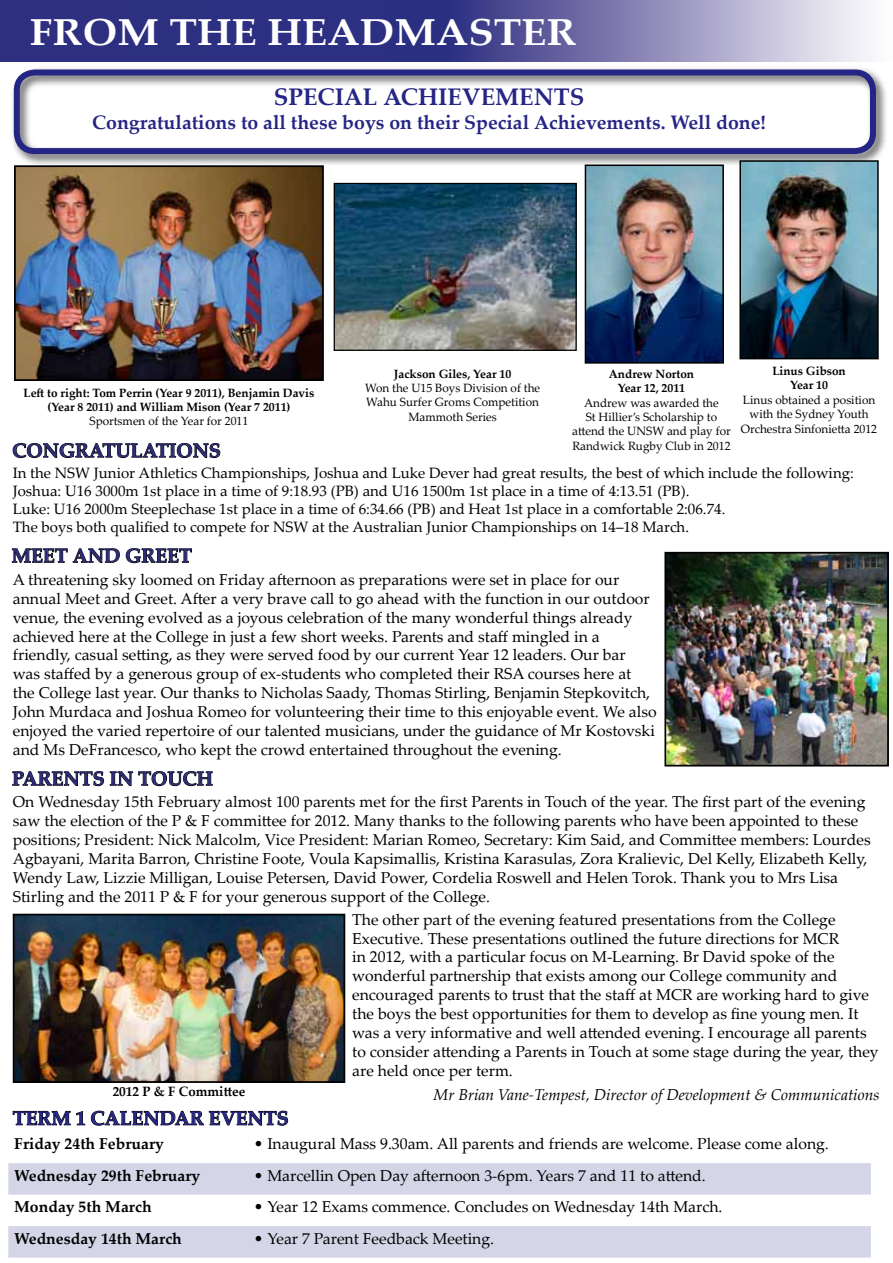
<style>
.page{position:relative;width:893px;height:1263px;background:#fff}
.page>*{position:absolute;margin:0;border:0;box-sizing:border-box;transform-origin:0 0}
.t1{font:700 37.5px "Palatino Linotype";color:#fff;scale:1.11 1}
.t2{font:700 24px "Palatino Linotype";color:#252585}
.t3{font:700 19.5px "Palatino Linotype";color:#252585}
.t4{font:700 19.5px "Palatino Linotype";color:#2a2a76}
.t5{font:15.75px/18.9px "Palatino Linotype";color:#000}
.t6{font:700 15.75px "Palatino Linotype";color:#000}
.t7{font:italic 15.75px "Palatino Linotype";color:#000}
.t8{font:15px/18px "Palatino Linotype";color:#000}
.t9{font:700 13.5px "Palatino Linotype";color:#000}
.t10{font:12px/14.4px "Palatino Linotype";color:#000;text-align:center}
.t11{font:700 12px/14.4px "Palatino Linotype";color:#000;text-align:center}
</style>
<div class="page">
<svg style="left:0;top:0;width:872px;height:61px"></svg>
<div style="left:10px;top:65px;width:878px;height:101px;background:#000;opacity:.75"></div>
<div style="left:14px;top:69px;width:862px;height:85px;border:6px solid #252585;border-radius:18px"></div>
<svg style="left:8px;top:1163px;width:863px;height:94px;fill:#d5d5e8"></svg>
<svg style="left:12px;top:1110px;width:276px;height:16px"></svg>
<img style="left:588px;top:168px;width:133px;height:193px">
<div style="left:585px;top:165px;width:139px;height:199px;border:2px solid #000"></div>
<img style="left:336px;top:185px;width:239px;height:164px">
<div style="left:334px;top:183px;width:243px;height:168px;border:1px solid #000"></div>
<img style="left:17px;top:168px;width:304px;height:210px">
<div style="left:14px;top:165px;width:310px;height:216px;border:2px solid #000"></div>
<svg style="left:12px;top:548px;width:108px;height:16px"></svg>
<svg style="left:126px;top:548px;width:66px;height:16px"></svg>
<img style="left:742px;top:163px;width:134px;height:193px">
<div style="left:739px;top:160px;width:140px;height:199px;border:2px solid #000"></div>
<svg style="left:12px;top:443px;width:209px;height:16px"></svg>
<svg style="left:12px;top:771px;width:201px;height:16px"></svg>
<img style="left:667px;top:555px;width:219px;height:208px">
<div style="left:664px;top:552px;width:225px;height:214px;border:2px solid #000"></div>
<img style="left:16px;top:917px;width:326px;height:163px">
<div style="left:13px;top:914px;width:332px;height:169px;border:2px solid #000"></div>
<h1 class="t1" style="left:30px;top:5px;width:494px">FROM THE HEADMASTER</h1>
<h2 class="t2" style="left:274px;top:80px;width:192px">Special Achievements</h2>
<p class="t3" style="left:92px;top:108px;width:675px">Congratulations to all these boys on their Special Achievements. Well done!</p>
<p class="t11" style="left:772px;top:363px;width:75px">Linus Gibson<br>Year 10</p>
<p class="t10" style="left:741px;top:392px;width:138px">Linus obtained a position with the Sydney Youth<br>Orchestra Sinfonietta 2012</p>
<p class="t11" style="left:394px;top:366px;width:119px">Jackson Giles, Year 10</p>
<p class="t10" style="left:365px;top:380px;width:177px">Won the U15 Boys Division of the<br>Wahu Surfer Groms Competition<br>Mammoth Series</p>
<p class="t11" style="left:609px;top:366px;width:87px">Andrew Norton<br>Year 12, 2011</p>
<p class="t10" style="left:572px;top:395px;width:160px">Andrew was awarded the<br>St Hillier’s Scholarship to attend the UNSW and play for<br>Randwick Rugby Club in 2012</p>
<p class="t11" style="left:24px;top:385px;width:292px">Left to right: Tom Perrin (Year 9 2011), Benjamin Davis (Year 8 2011) and William Mison (Year 7 2011)</p>
<p class="t10" style="left:89px;top:414px;width:160px">Sportsmen of the Year for 2011</p>
<p class="t4" style="left:12px;top:437px;width:16px">congrat</p>
<p class="t4" style="left:115px;top:437px;width:29px">ulat</p>
<p class="t4" style="left:169px;top:437px;width:23px">ions</p>
<p class="t8" style="left:13px;top:464px;width:842px">In the NSW Junior Athletics Championships, Joshua and Luke Dever had great results, the best of which include the following:<br>Joshua: U16 3000m 1st place in a time of 9:18.93 (PB) and U16 1500m 1st place in a time of 4:13.51 (PB).<br>Luke: U16 2000m Steeplechase 1st place in a time of 6:34.66 (PB) and Heat 1st place in a comfortable 2:06.74.<br>The boys both qualified to compete for NSW at the Australian Junior Championships on 14–18 March.</p>
<p class="t4" style="left:12px;top:542px;width:15px">meet</p>
<p class="t4" style="left:73px;top:542px;width:17px">and</p>
<p class="t4" style="left:125px;top:542px;width:15px">greet</p>
<p class="t5" style="left:13px;top:569px;width:645px">A threatening sky loomed on Friday afternoon as preparations were set in place for our annual Meet and Greet. After a very brave call to go ahead with the function in our outdoor venue, the evening evolved as a joyous celebration of the many wonderful things already achieved here at the College in just a few short weeks. Parents and staff mingled in a friendly, casual setting, as they were served food by our current Year 12 leaders. Our bar was staffed by a generous group of ex-students who completed their RSA courses here at the College last year. Our thanks to Nicholas Saady, Thomas Stirling, Benjamin Stepkovitch, John Murdaca and Joshua Romeo for volunteering their time to this enjoyable event. We also enjoyed the varied repertoire of our talented musicians, under the guidance of Mr Kostovski and Ms DeFrancesco, who kept the crowd entertained throughout the evening.</p>
<p class="t4" style="left:12px;top:765px;width:25px">parents</p>
<p class="t4" style="left:109px;top:765px;width:89px">in touch</p>
<p class="t5" style="left:13px;top:792px;width:859px">On Wednesday 15th February almost 100 parents met for the first Parents in Touch of the year. The first part of the evening saw the election of the P &amp; F committee for 2012. Many thanks to the following parents who have been appointed to these positions; President: Nick Malcolm, Vice President: Marian Romeo, Secretary: Kim Said, and Committee members: Lourdes Agbayani, Marita Barron, Christine Foote, Voula Kapsimallis, Kristina Karasulas, Zora Kralievic, Del Kelly, Elizabeth Kelly, Wendy Law, Lizzie Milligan, Louise Petersen, David Power, Cordelia Roswell and Helen Torok. Thank you to Mrs Lisa Stirling and the 2011 P &amp; F for your generous support of the College.</p>
<p class="t9" style="left:113px;top:1082px;width:134px">2012 P &amp; F Committee</p>
<p class="t3" style="left:13px;top:1104px;width:277px">TERM 1 CALENDAR EVENTS</p>
<p class="t5" style="left:352px;top:909px;width:528px">The other part of the evening featured presentations from the College Executive. These presentations outlined the future directions for MCR<br>in 2012, with a particular focus on M-Learning. Br David spoke of the wonderful partnership that exists among our College community and encouraged parents to trust that the staff at MCR are working hard to give the boys the best opportunities for them to develop as fine young men. It was a very informative and well attended evening. I encourage all parents to consider attending a Parents in Touch at some stage during the year, they are held once per term.</p>
<p class="t7" style="left:433px;top:1084px;width:447px">Mr Brian Vane-Tempest, Director of Development &amp; Communications</p>
<p class="t6" style="left:14px;top:1132px;width:151px">Friday 24th February</p>
<p class="t5" style="left:254px;top:1134px;width:576px">• Inaugural Mass 9.30am. All parents and friends are welcome. Please come along.</p>
<p class="t6" style="left:14px;top:1164px;width:188px">Wednesday 29th February</p>
<p class="t5" style="left:254px;top:1165px;width:453px">• Marcellin Open Day afternoon 3-6pm. Years 7 and 11 to attend.</p>
<p class="t6" style="left:14px;top:1195px;width:139px">Monday 5th March</p>
<p class="t5" style="left:254px;top:1197px;width:470px">• Year 12 Exams commence. Concludes on Wednesday 14th March.</p>
<p class="t6" style="left:14px;top:1227px;width:169px">Wednesday 14th March</p>
<p class="t5" style="left:254px;top:1228px;width:242px">• Year 7 Parent Feedback Meeting.</p>
</div>
